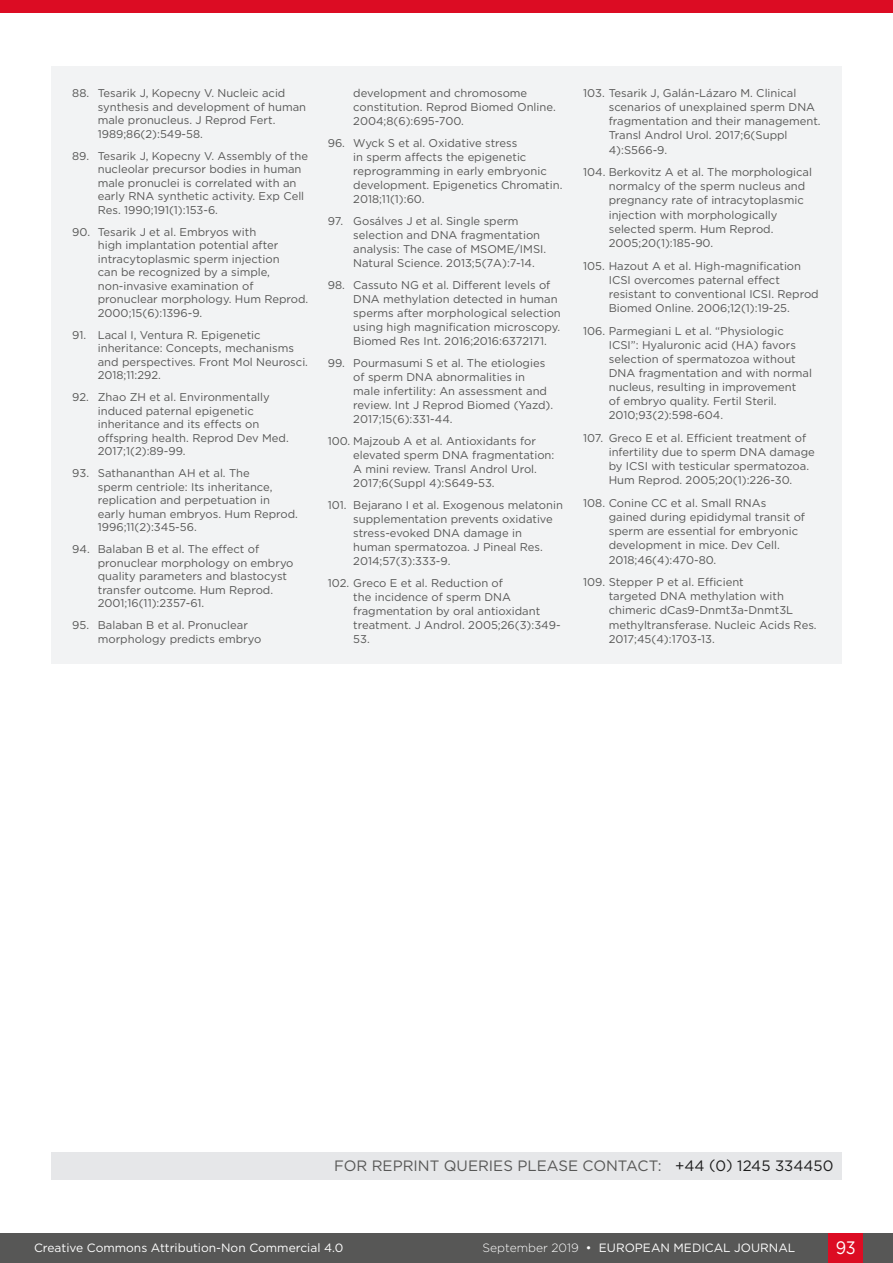
<style>
.page{position:relative;width:893px;height:1263px;background:#fff}
.page>*{position:absolute;margin:0;border:0;box-sizing:border-box;transform-origin:0 0}
.t1{font:18px "Gotham";color:#fff;scale:.9 1}
.Banner_Body_Text{font:15px "Gotham";color:#575756}
.t2{font:12px "Gotham";color:#fff}
.t3{font:11.25px/13.5px "Gotham";color:#575756}
.s1{color:#1d1d1d}
.s2{font-weight:300}
</style>
<div class="page">
<div style="left:0;top:1233px;width:893px;height:30px;background:#575756"></div>
<div style="left:829px;top:1233px;width:34px;height:30px;background:#dc0c23"></div>
<div style="left:51px;top:67px;width:791px;height:597px;background:#f2f3f4"></div>
<div style="left:0;top:0;width:893px;height:13px;background:#dc0c23"></div>
<div style="left:51px;top:1152px;width:791px;height:27px;background:#e6e7e9"></div>
<p class="t3" style="left:98px;top:86px;width:210px;text-indent:-26px">88. Tesarik J, Kopecny V. Nucleic acid synthesis and development of human male pronucleus. J Reprod Fert.<br>1989;86(2):549-58.</p>
<p class="t3" style="left:98px;top:149px;width:212px;text-indent:-26px">89. Tesarik J, Kopecny V. Assembly of the nucleolar precursor bodies in human male pronuclei is correlated with an early RNA synthetic activity. Exp Cell Res. 1990;191(1):153-6.</p>
<p class="t3" style="left:98px;top:225px;width:212px;text-indent:-26px">90. Tesarik J et al. Embryos with<br>high implantation potential after intracytoplasmic sperm injection<br>can be recognized by a simple, non-invasive examination of pronuclear morphology. Hum Reprod.<br>2000;15(6):1396-9.</p>
<p class="t3" style="left:98px;top:328px;width:212px;text-indent:-26px">91. Lacal I, Ventura R. Epigenetic inheritance: Concepts, mechanisms and perspectives. Front Mol Neurosci.<br>2018;11:292.</p>
<p class="t3" style="left:98px;top:390px;width:192px;text-indent:-26px">92. Zhao ZH et al. Environmentally induced paternal epigenetic inheritance and its effects on offspring health. Reprod Dev Med.<br>2017;1(2):89-99.</p>
<p class="t3" style="left:98px;top:466px;width:202px;text-indent:-26px">93. Sathananthan AH et al. The<br>sperm centriole: Its inheritance, replication and perpetuation in early human embryos. Hum Reprod.<br>1996;11(2):345-56.</p>
<p class="t3" style="left:98px;top:542px;width:197px;text-indent:-26px">94. Balaban B et al. The effect of pronuclear morphology on embryo quality parameters and blastocyst transfer outcome. Hum Reprod.<br>2001;16(11):2357-61.</p>
<p class="t3" style="left:98px;top:618px;width:165px;text-indent:-26px">95. Balaban B et al. Pronuclear morphology predicts embryo</p>
<p class="t3" style="left:353px;top:86px;width:204px;line-height:14px">development and chromosome constitution. Reprod Biomed Online.<br>2004;8(6):695-700.</p>
<p class="t3" style="left:353px;top:136px;width:211px;line-height:14px;text-indent:-26px">96. Wyck S et al. Oxidative stress<br>in sperm affects the epigenetic reprogramming in early embryonic development. Epigenetics Chromatin.<br>2018;11(1):60.</p>
<p class="t3" style="left:353px;top:214px;width:194px;line-height:14px;text-indent:-26px">97. Gosálves J et al. Single sperm selection and DNA fragmentation analysis: The case of MSOME/IMSI.<br>Natural Science. 2013;5(7A):7-14.</p>
<p class="t3" style="left:353px;top:278px;width:209px;line-height:14px;text-indent:-26px">98. Cassuto NG et al. Different levels of DNA methylation detected in human sperms after morphological selection using high magnification microscopy.<br>Biomed Res Int. 2016;2016:6372171.</p>
<p class="t3" style="left:353px;top:356px;width:201px;line-height:14px;text-indent:-26px">99. Pourmasumi S et al. The etiologies of sperm DNA abnormalities in male infertility: An assessment and review. Int J Reprod Biomed (Yazd).<br>2017;15(6):331-44.</p>
<p class="t3" style="left:353px;top:434px;width:203px;line-height:14px;text-indent:-26px">100. Majzoub A et al. Antioxidants for elevated sperm DNA fragmentation:<br>A mini review. Transl Androl Urol.<br>2017;6(Suppl 4):S649-53.</p>
<p class="t3" style="left:353px;top:498px;width:211px;line-height:14px;text-indent:-26px">101. Bejarano I et al. Exogenous melatonin supplementation prevents oxidative stress-evoked DNA damage in<br>human spermatozoa. J Pineal Res.<br>2014;57(3):333-9.</p>
<p class="t3" style="left:353px;top:576px;width:209px;line-height:14px;text-indent:-26px">102. Greco E et al. Reduction of<br>the incidence of sperm DNA fragmentation by oral antioxidant treatment. J Androl. 2005;26(3):349-<br>53.</p>
<p class="t3" style="left:609px;top:86px;width:213px;line-height:14.1px;text-indent:-26px">103. Tesarik J, Galán-Lázaro M. Clinical scenarios of unexplained sperm DNA fragmentation and their management.<br>Transl Androl Urol. 2017;6(Suppl<br>4):S566-9.</p>
<p class="t3" style="left:609px;top:165px;width:205px;line-height:14.1px;text-indent:-26px">104. Berkovitz A et al. The morphological normalcy of the sperm nucleus and pregnancy rate of intracytoplasmic injection with morphologically selected sperm. Hum Reprod.<br>2005;20(1):185-90.</p>
<p class="t3" style="left:609px;top:258px;width:211px;line-height:14.1px;text-indent:-26px">105. Hazout A et al. High-magnification ICSI overcomes paternal effect resistant to conventional ICSI. Reprod Biomed Online. 2006;12(1):19-25.</p>
<p class="t3" style="left:609px;top:323px;width:205px;line-height:14.1px;text-indent:-26px">106. Parmegiani L et al. “Physiologic ICSI”: Hyaluronic acid (HA) favors selection of spermatozoa without DNA fragmentation and with normal nucleus, resulting in improvement<br>of embryo quality. Fertil Steril.<br>2010;93(2):598-604.</p>
<p class="t3" style="left:609px;top:431px;width:208px;line-height:14.1px;text-indent:-26px">107. Greco E et al. Efficient treatment of infertility due to sperm DNA damage by ICSI with testicular spermatozoa.<br>Hum Reprod. 2005;20(1):226-30.</p>
<p class="t3" style="left:609px;top:496px;width:198px;line-height:14.1px;text-indent:-26px">108. Conine CC et al. Small RNAs gained during epididymal transit of sperm are essential for embryonic development in mice. Dev Cell.<br>2018;46(4):470-80.</p>
<p class="t3" style="left:609px;top:575px;width:209px;line-height:14.1px;text-indent:-26px">109. Stepper P et al. Efficient<br>targeted DNA methylation with chimeric dCas9-Dnmt3a-Dnmt3L methyltransferase. Nucleic Acids Res.<br>2017;45(4):1703-13.</p>
<p class="Banner_Body_Text" style="left:334px;top:1156px;width:501px">FOR REPRINT QUERIES PLEASE CONTACT: <span class="s1">+44 (0) 1245 334450</span></p>
<p class="t2" style="left:34px;top:1240px;width:311px">Creative Commons Attribution-Non Commercial 4.0</p>
<p class="t2" style="left:483px;top:1240px;width:314px"><span class="s2">September 2019</span> • EUROPEAN MEDICAL JOURNAL</p>
<h1 class="t1" style="left:836px;top:1236px;width:24px">93</h1>
</div>
